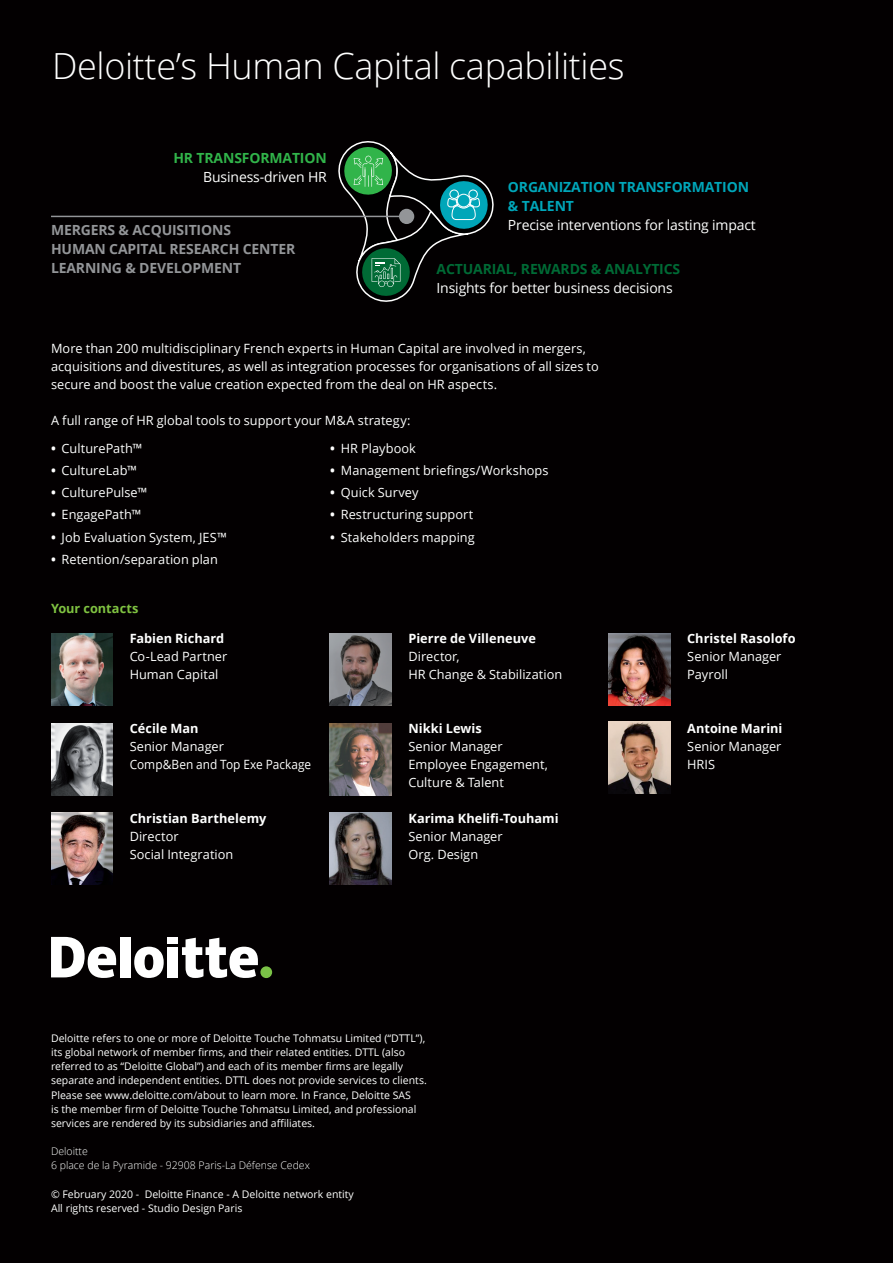
<style>
.page{position:relative;width:893px;height:1263px;background:#030001}
.page>*{position:absolute;margin:0;border:0;box-sizing:border-box;transform-origin:0 0}
.Story_heading_light{font:300 36px "Open Sans";letter-spacing:-.01em;color:#fff}
.Folio_Right_pg__7_9{font:13.95px "Open Sans";letter-spacing:-.01em;color:#fff}
.Folio_Right_pg__7_9-2{font:700 13.95px "Open Sans";letter-spacing:-.01em;color:#939598}
.Folio_Right_pg__7_9-3{font:700 13.95px/18.9px "Open Sans";letter-spacing:-.01em;color:#00a6b9}
.Folio_Right_pg__7_9-4{font:700 13.95px "Open Sans";letter-spacing:-.01em;color:#006a35}
.Folio_Right_pg__7_9-5{font:700 13.95px "Open Sans";letter-spacing:-.01em;color:#31b44a}
.Body_copy__white_8_5{font:12.75px/18px "Open Sans";letter-spacing:.005em;color:#fff}
.Body_copy__white_8_5-2{font:700 12.75px "Open Sans";color:#fff}
.Body_copy__white_8_5-3{font:12.75px "Open Sans";letter-spacing:.005em;color:#fff;scale:.93 1}
.Subhead_A__8_5_12pt{font:700 12.75px "Open Sans";color:#7fc241}
.Footer_copy{font:10.5px/14.2px "Open Sans";color:#fff}
.Footer_copy-2{font:300 10.5px/14.2px "Open Sans";color:#fff}
.s1{font-weight:700}
</style>
<div class="page">
<svg style="left:335px;top:138px;width:162px;height:167px;background:#162c25"></svg>
<hr style="left:51px;top:216px;width:356px;height:1px;background:#939598">
<img style="left:51px;top:633px;width:62px;height:72px">
<img style="left:330px;top:633px;width:61px;height:72px">
<img style="left:51px;top:723px;width:62px;height:72px">
<img style="left:51px;top:812px;width:62px;height:72px">
<img style="left:330px;top:723px;width:61px;height:72px">
<img style="left:330px;top:812px;width:61px;height:72px">
<img style="left:608px;top:633px;width:62px;height:72px">
<img style="left:608px;top:722px;width:62px;height:72px">
<div style="left:260px;top:966px;width:12px;height:12px;background:#7bc247;border-radius:50%"></div>
<div style="left:120px;top:937px;width:10px;height:40px;background:#fff"></div>
<svg style="left:134px;top:947px;width:30px;height:31px"></svg>
<div style="left:168px;top:947px;width:10px;height:30px;background:#fff"></div>
<div style="left:168px;top:937px;width:10px;height:6px;background:#fff"></div>
<svg style="left:182px;top:938px;width:76px;height:40px"></svg>
<svg style="left:51px;top:937px;width:65px;height:41px"></svg>
<p class="Story_heading_light" style="left:52px;top:41px;width:574px">Deloitte’s Human Capital capabilities</p>
<p class="Folio_Right_pg__7_9-5" style="left:173px;top:148px;width:155px">HR TRANSFORMATION</p>
<p class="Folio_Right_pg__7_9" style="left:203px;top:167px;width:125px">Business-driven HR</p>
<p class="Folio_Right_pg__7_9-2" style="left:51px;top:220px;width:182px">MERGERS &amp; ACQUISITIONS</p>
<p class="Folio_Right_pg__7_9-2" style="left:51px;top:239px;width:246px">HUMAN CAPITAL RESEARCH CENTER</p>
<p class="Folio_Right_pg__7_9-2" style="left:51px;top:258px;width:192px">LEARNING &amp; DEVELOPMENT</p>
<p class="Folio_Right_pg__7_9-3" style="left:508px;top:177px;width:243px">ORGANIZATION TRANSFORMATION &amp; TALENT</p>
<p class="Folio_Right_pg__7_9" style="left:508px;top:215px;width:249px">Precise interventions for lasting impact</p>
<p class="Folio_Right_pg__7_9-4" style="left:437px;top:259px;width:245px">ACTUARIAL, REWARDS &amp; ANALYTICS</p>
<p class="Folio_Right_pg__7_9" style="left:437px;top:278px;width:238px">Insights for better business decisions</p>
<p class="Body_copy__white_8_5" style="left:51px;top:339px;width:549px">More than 200 multidisciplinary French experts in Human Capital are involved in mergers, acquisitions and divestitures, as well as integration processes for organisations of all sizes to secure and boost the value creation expected from the deal on HR aspects.</p>
<p class="Body_copy__white_8_5" style="left:51px;top:411px;width:361px">A full range of HR global tools to support your M&amp;A strategy:</p>
<p class="Body_copy__white_8_5" style="left:51px;top:439px;width:93px"><span class="s1">•</span> CulturePath™</p>
<p class="Body_copy__white_8_5" style="left:51px;top:461px;width:88px"><span class="s1">•</span> CultureLab™</p>
<p class="Body_copy__white_8_5" style="left:51px;top:483px;width:98px"><span class="s1">•</span> CulturePulse™</p>
<p class="Body_copy__white_8_5" style="left:51px;top:505px;width:92px"><span class="s1">•</span> EngagePath™</p>
<p class="Body_copy__white_8_5" style="left:51px;top:528px;width:177px"><span class="s1">•</span> Job Evaluation System, JES™</p>
<p class="Body_copy__white_8_5" style="left:51px;top:550px;width:168px"><span class="s1">•</span> Retention/separation plan</p>
<p class="Subhead_A__8_5_12pt" style="left:51px;top:599px;width:89px">Your contacts</p>
<p class="Body_copy__white_8_5-2" style="left:130px;top:630px;width:96px">Fabien Richard</p>
<p class="Body_copy__white_8_5" style="left:130px;top:647px;width:99px">Co-Lead Partner</p>
<p class="Body_copy__white_8_5" style="left:130px;top:665px;width:90px">Human Capital</p>
<p class="Body_copy__white_8_5-2" style="left:130px;top:720px;width:70px">Cécile Man</p>
<p class="Body_copy__white_8_5" style="left:130px;top:737px;width:96px">Senior Manager</p>
<p class="Body_copy__white_8_5-3" style="left:130px;top:756px;width:197px">Comp&amp;Ben and Top Exe Package</p>
<p class="Body_copy__white_8_5-2" style="left:130px;top:810px;width:138px">Christian Barthelemy</p>
<p class="Body_copy__white_8_5" style="left:130px;top:827px;width:51px">Director</p>
<p class="Body_copy__white_8_5" style="left:130px;top:845px;width:105px">Social Integration</p>
<p class="Body_copy__white_8_5" style="left:330px;top:439px;width:87px"><span class="s1">•</span> HR Playbook</p>
<p class="Body_copy__white_8_5" style="left:330px;top:461px;width:220px"><span class="s1">•</span> Management briefings/Workshops</p>
<p class="Body_copy__white_8_5" style="left:330px;top:483px;width:90px"><span class="s1">•</span> Quick Survey</p>
<p class="Body_copy__white_8_5" style="left:330px;top:505px;width:145px"><span class="s1">•</span> Restructuring support</p>
<p class="Body_copy__white_8_5" style="left:330px;top:528px;width:146px"><span class="s1">•</span> Stakeholders mapping</p>
<p class="Body_copy__white_8_5-2" style="left:408px;top:630px;width:129px">Pierre de Villeneuve</p>
<p class="Body_copy__white_8_5" style="left:408px;top:647px;width:155px">Director,<br>HR Change &amp; Stabilization</p>
<p class="Body_copy__white_8_5-2" style="left:408px;top:720px;width:75px">Nikki Lewis</p>
<p class="Body_copy__white_8_5" style="left:408px;top:737px;width:96px">Senior Manager</p>
<p class="Body_copy__white_8_5" style="left:408px;top:755px;width:141px">Employee Engagement,<br>Culture &amp; Talent</p>
<p class="Body_copy__white_8_5-2" style="left:408px;top:810px;width:152px">Karima Khelifi-Touhami</p>
<p class="Body_copy__white_8_5" style="left:408px;top:827px;width:96px">Senior Manager</p>
<p class="Body_copy__white_8_5" style="left:408px;top:845px;width:71px">Org. Design</p>
<p class="Footer_copy" style="left:51px;top:1030px;width:377px">Deloitte refers to one or more of Deloitte Touche Tohmatsu Limited (“DTTL”), its global network of member firms, and their related entities. DTTL (also referred to as “Deloitte Global”) and each of its member firms are legally separate and independent entities. DTTL does not provide services to clients.<br>Please see www.deloitte.com/about to learn more. In France, Deloitte SAS<br>is the member firm of Deloitte Touche Tohmatsu Limited, and professional services are rendered by its subsidiaries and affiliates.</p>
<p class="Footer_copy-2" style="left:51px;top:1144px;width:260px">Deloitte<br>6 place de la Pyramide - 92908 Paris-La Défense Cedex</p>
<p class="Footer_copy" style="left:51px;top:1186px;width:304px">© February 2020 - Deloitte Finance - A Deloitte network entity<br>All rights reserved - Studio Design Paris</p>
<p class="Body_copy__white_8_5-2" style="left:687px;top:630px;width:110px">Christel Rasolofo</p>
<p class="Body_copy__white_8_5" style="left:687px;top:647px;width:96px">Senior Manager</p>
<p class="Body_copy__white_8_5" style="left:687px;top:665px;width:42px">Payroll</p>
<p class="Body_copy__white_8_5-2" style="left:687px;top:720px;width:97px">Antoine Marini</p>
<p class="Body_copy__white_8_5" style="left:687px;top:737px;width:96px">Senior Manager</p>
<p class="Body_copy__white_8_5" style="left:687px;top:755px;width:30px">HRIS</p>
</div>
